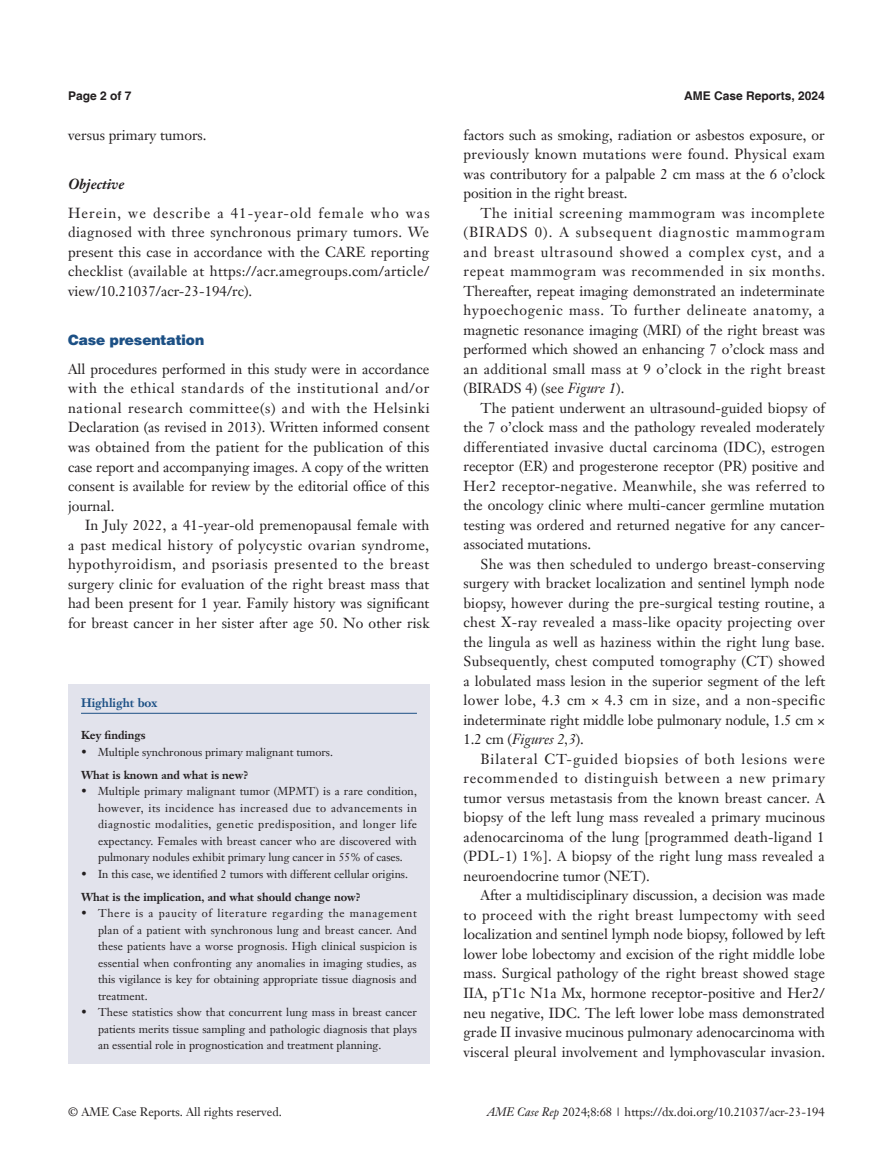
<style>
.page{position:relative;width:893px;height:1170px;background:#fff}
.page>*{position:absolute;margin:0;border:0;box-sizing:border-box;transform-origin:0 0}
.t1{font:14.25px/19.5px "Janson Text LT";color:#231f20;text-align:justify}
.t2{font:900 14.25px "Helvetica";color:#1c5085}
.t3{font:italic 700 14.25px "Janson Text LT";color:#231f20}
.t4{font:12px "Janson Text LT";color:#231f20}
.t5{font:700 12px "Helvetica";color:#231f20}
.t6{font:700 12px "Janson Text LT";color:#1c5085}
.t7{font:11.25px/16.5px "Janson Text LT";color:#231f20;text-align:justify}
.t8{font:700 11.25px "Janson Text LT";color:#231f20}
.s1{font-style:italic}
</style>
<div class="page">
<div style="left:68px;top:683px;width:362px;height:380px;background:#e2e3ec"></div>
<hr style="left:81px;top:712px;width:336px;height:1px;background:#1c5085">
<p class="t5" style="left:68px;top:88px;width:65px">Page 2 of 7</p>
<p class="t5" style="left:684px;top:88px;width:142px">AME Case Reports, 2024</p>
<p class="t1" style="left:68px;top:125px;width:140px">versus primary tumors.</p>
<p class="t3" style="left:68px;top:174px;width:58px">Objective</p>
<p class="t1" style="left:68px;top:203px;width:363px">Herein, we describe a 41-year-old female who was diagnosed with three synchronous primary tumors. We present this case in accordance with the CARE reporting checklist (available at https://acr.amegroups.com/article/ view/10.21037/acr-23-194/rc).</p>
<p class="t2" style="left:68px;top:330px;width:138px">Case presentation</p>
<p class="t1" style="left:68px;top:359px;width:363px">All procedures performed in this study were in accordance with the ethical standards of the institutional and/or national research committee(s) and with the Helsinki Declaration (as revised in 2013). Written informed consent was obtained from the patient for the publication of this case report and accompanying images. A copy of the written consent is available for review by the editorial office of this journal.</p>
<p class="t1" style="left:68px;top:515px;width:363px;text-indent:17px">In July 2022, a 41-year-old premenopausal female with a past medical history of polycystic ovarian syndrome, hypothyroidism, and psoriasis presented to the breast surgery clinic for evaluation of the right breast mass that had been present for 1 year. Family history was significant for breast cancer in her sister after age 50. No other risk</p>
<p class="t6" style="left:81px;top:695px;width:78px">Highlight box</p>
<p class="t8" style="left:81px;top:728px;width:66px">Key findings</p>
<p class="t7" style="left:81px;top:743px;width:253px">• Multiple synchronous primary malignant tumors.</p>
<p class="t8" style="left:81px;top:767px;width:169px">What is known and what is new?</p>
<p class="t7" style="left:98px;top:783px;width:321px;text-indent:-17px">• Multiple primary malignant tumor (MPMT) is a rare condition, however, its incidence has increased due to advancements in diagnostic modalities, genetic predisposition, and longer life expectancy. Females with breast cancer who are discovered with pulmonary nodules exhibit primary lung cancer in 55% of cases.</p>
<p class="t7" style="left:81px;top:865px;width:328px">• In this case, we identified 2 tumors with different cellular origins.</p>
<p class="t8" style="left:81px;top:889px;width:281px">What is the implication, and what should change now?</p>
<p class="t7" style="left:98px;top:904px;width:320px;text-indent:-17px">• There is a paucity of literature regarding the management plan of a patient with synchronous lung and breast cancer. And these patients have a worse prognosis. High clinical suspicion is essential when confronting any anomalies in imaging studies, as this vigilance is key for obtaining appropriate tissue diagnosis and treatment.</p>
<p class="t7" style="left:98px;top:1003px;width:320px;text-indent:-17px">• These statistics show that concurrent lung mass in breast cancer patients merits tissue sampling and pathologic diagnosis that plays an essential role in prognostication and treatment planning.</p>
<p class="t1" style="left:463px;top:125px;width:363px">factors such as smoking, radiation or asbestos exposure, or previously known mutations were found. Physical exam was contributory for a palpable 2 cm mass at the 6 o’clock position in the right breast.</p>
<p class="t1" style="left:463px;top:203px;width:363px;text-indent:17px">The initial screening mammogram was incomplete (BIRADS 0). A subsequent diagnostic mammogram and breast ultrasound showed a complex cyst, and a repeat mammogram was recommended in six months.<br>Thereafter, repeat imaging demonstrated an indeterminate hypoechogenic mass. To further delineate anatomy, a magnetic resonance imaging (MRI) of the right breast was performed which showed an enhancing 7 o’clock mass and an additional small mass at 9 o’clock in the right breast (BIRADS 4) (see <span class="s1">Figure 1</span>).</p>
<p class="t1" style="left:463px;top:398px;width:363px;text-indent:17px">The patient underwent an ultrasound-guided biopsy of the 7 o’clock mass and the pathology revealed moderately differentiated invasive ductal carcinoma (IDC), estrogen receptor (ER) and progesterone receptor (PR) positive and Her2 receptor-negative. Meanwhile, she was referred to the oncology clinic where multi-cancer germline mutation testing was ordered and returned negative for any cancer&shy;associated mutations.</p>
<p class="t1" style="left:463px;top:554px;width:363px;text-indent:17px">She was then scheduled to undergo breast-conserving surgery with bracket localization and sentinel lymph node biopsy, however during the pre-surgical testing routine, a chest X-ray revealed a mass-like opacity projecting over the lingula as well as haziness within the right lung base.<br>Subsequently, chest computed tomography (CT) showed a lobulated mass lesion in the superior segment of the left lower lobe, 4.3 cm × 4.3 cm in size, and a non-specific indeterminate right middle lobe pulmonary nodule, 1.5 cm × 1.2 cm (<span class="s1">Figures 2,3</span>).</p>
<p class="t1" style="left:463px;top:749px;width:363px;text-indent:17px">Bilateral CT-guided biopsies of both lesions were recommended to distinguish between a new primary tumor versus metastasis from the known breast cancer. A biopsy of the left lung mass revealed a primary mucinous adenocarcinoma of the lung [programmed death-ligand 1 (PDL-1) 1%]. A biopsy of the right lung mass revealed a neuroendocrine tumor (NET).</p>
<p class="t1" style="left:463px;top:885px;width:363px;text-indent:17px">After a multidisciplinary discussion, a decision was made to proceed with the right breast lumpectomy with seed localization and sentinel lymph node biopsy, followed by left lower lobe lobectomy and excision of the right middle lobe mass. Surgical pathology of the right breast showed stage IIA, pT1c N1a Mx, hormone receptor-positive and Her2/ neu negative, IDC. The left lower lobe mass demonstrated grade II invasive mucinous pulmonary adenocarcinoma with visceral pleural involvement and lymphovascular invasion.</p>
<p class="t4" style="left:68px;top:1104px;width:215px">© AME Case Reports. All rights reserved.</p>
<p class="t4" style="left:487px;top:1104px;width:339px"><span class="s1">AME Case Rep</span> 2024;8:68 | https://dx.doi.org/10.21037/acr-23-194</p>
</div>
